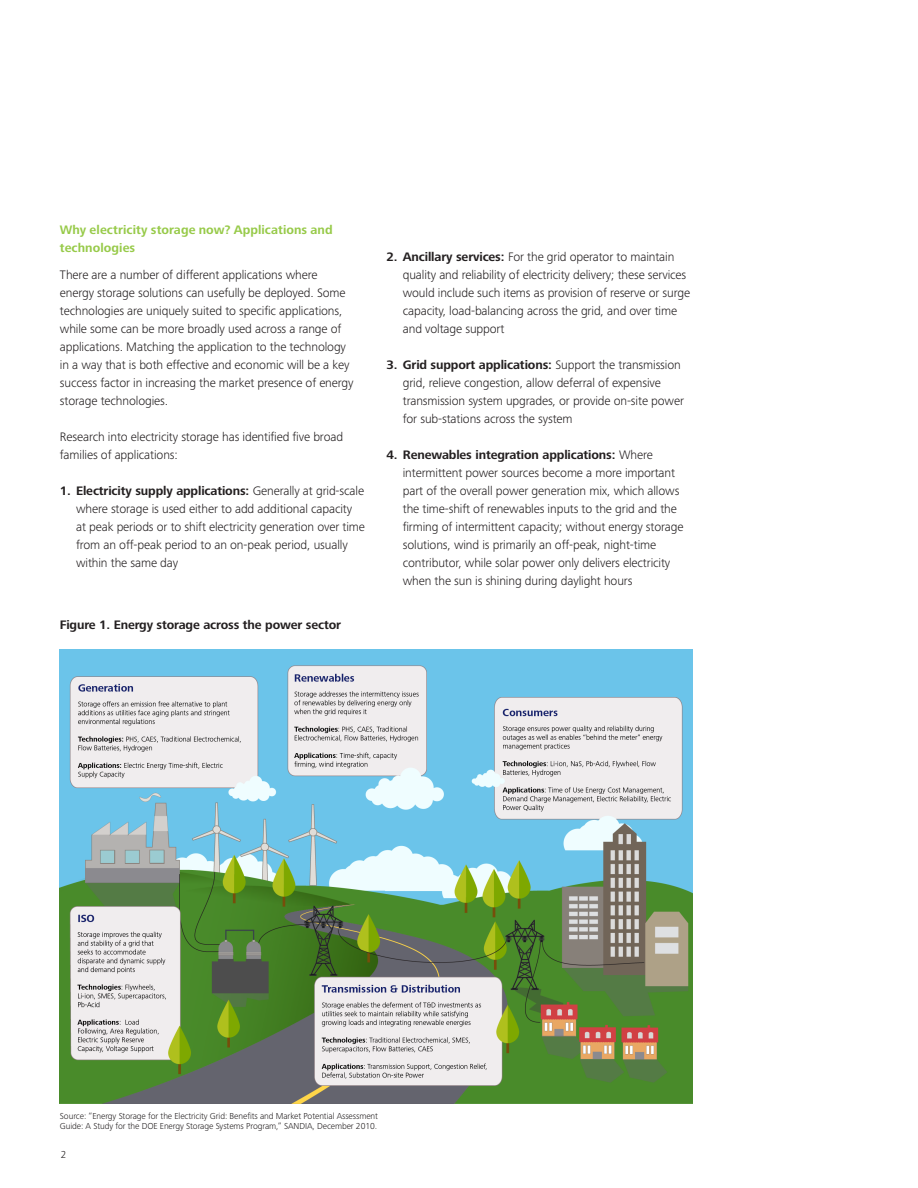
<style>
.page{position:relative;width:918px;height:1188px;background:#fff}
.page>*{position:absolute;margin:0;border:0;box-sizing:border-box;transform-origin:0 0}
.Body_copy{font:300 12.75px/18px "Frutiger Next Pro";letter-spacing:-.01em;color:#231f20}
.SUBHEAD_375{font:700 12.75px/18px "Frutiger Next Pro";letter-spacing:.005em;color:#97ca49}
.BODY_BOLD{font:700 12.75px "Frutiger Next Pro";letter-spacing:-.01em;color:#231f20}
.Caption_style__Capti{font:300 10.5px "Frutiger Next Pro";color:#231f20}
.BODY_BOLD-2{font:300 9px/10.5px "Frutiger Next Pro";letter-spacing:-.01em;color:#231f20}
.s1{font-weight:700}
</style>
<div class="page">
<img style="left:60px;top:650px;width:632px;height:453px">
<p class="SUBHEAD_375" style="left:60px;top:221px;width:274px">Why electricity storage now? Applications and technologies</p>
<p class="Body_copy" style="left:60px;top:266px;width:295px">There are a number of different applications where energy storage solutions can usefully be deployed. Some technologies are uniquely suited to specific applications, while some can be more broadly used across a range of applications. Matching the application to the technology in a way that is both effective and economic will be a key success factor in increasing the market presence of energy storage technologies.</p>
<p class="Body_copy" style="left:60px;top:428px;width:285px">Research into electricity storage has identified five broad families of applications:</p>
<p class="Body_copy" style="left:76px;top:482px;width:290px;text-indent:-16px"><span class="s1">1. Electricity supply applications:</span> Generally at grid-scale where storage is used either to add additional capacity at peak periods or to shift electricity generation over time from an off-peak period to an on-peak period, usually within the same day</p>
<p class="BODY_BOLD" style="left:60px;top:617px;width:283px">Figure 1. Energy storage across the power sector</p>
<p class="Body_copy" style="left:403px;top:248px;width:289px;text-indent:-16px"><span class="s1">2. Ancillary services:</span> For the grid operator to maintain quality and reliability of electricity delivery; these services would include such items as provision of reserve or surge capacity, load-balancing across the grid, and over time and voltage support</p>
<p class="Body_copy" style="left:403px;top:356px;width:283px;text-indent:-16px"><span class="s1">3. Grid support applications:</span> Support the transmission grid, relieve congestion, allow deferral of expensive transmission system upgrades, or provide on-site power for sub-stations across the system</p>
<p class="Body_copy" style="left:403px;top:446px;width:282px;text-indent:-16px"><span class="s1">4. Renewables integration applications:</span> Where intermittent power sources become a more important part of the overall power generation mix, which allows the time-shift of renewables inputs to the grid and the firming of intermittent capacity; without energy storage solutions, wind is primarily an off-peak, night-time contributor, while solar power only delivers electricity when the sun is shining during daylight hours</p>
<p class="BODY_BOLD-2" style="left:60px;top:1111px;width:320px">Source: “Energy Storage for the Electricity Grid: Benefits and Market Potential Assessment<br>Guide: A Study for the DOE Energy Storage Systems Program,” SANDIA, December 2010.</p>
<p class="Caption_style__Capti" style="left:61px;top:1148px;width:7px">2</p>
</div>
